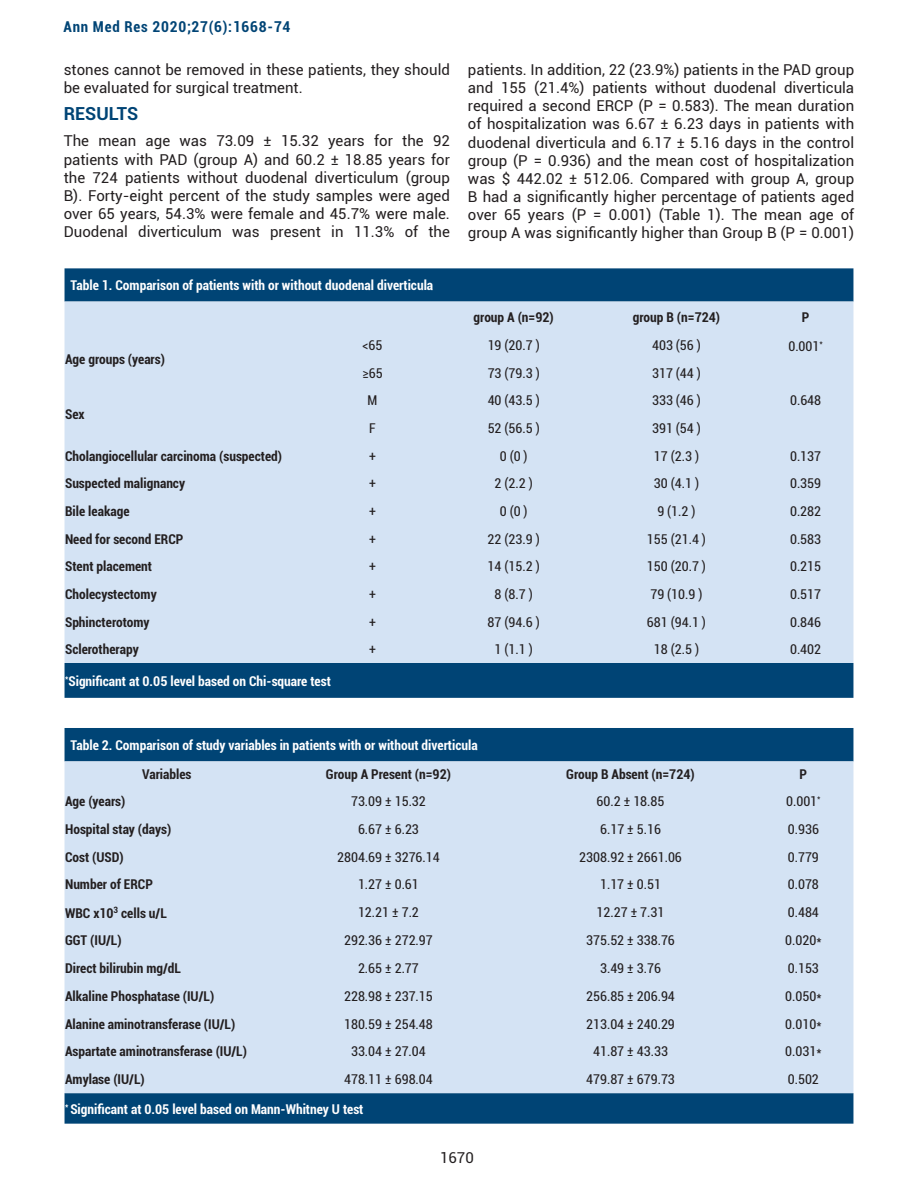
<style>
.page{position:relative;width:918px;height:1188px;background:#fff}
.page>*{position:absolute;margin:0;border:0;box-sizing:border-box;transform-origin:0 0}
.t1{font:700 18px "Roboto";color:#004475}
.t2{font:15px/18.1px "Roboto";color:#231f20;text-align:justify}
.t3{font:700 condensed 15px "Roboto";letter-spacing:.05em;color:#004475}
.t4{font:condensed 13.5px "Roboto";color:#231f20}
.t5{font:700 condensed 13.5px "Roboto";color:#231f20}
.t6{font:700 condensed 13.5px "Roboto";color:#fff}
</style>
<div class="page">
<div style="left:65px;top:268px;width:788px;height:430px;background:#004475"></div>
<div style="left:65px;top:302px;width:788px;height:361px;background:#d4e3f4"></div>
<div style="left:65px;top:728px;width:788px;height:396px;background:#004475"></div>
<div style="left:65px;top:761px;width:788px;height:332px;background:#d4e3f4"></div>
<p class="t3" style="left:64px;top:16px;width:228px">Ann Med Res 2020;27(6):1668-74</p>
<p class="t2" style="left:64px;top:60px;width:388px">stones cannot be removed in these patients, they should be evaluated for surgical treatment.</p>
<p class="t1" style="left:64px;top:101px;width:76px">RESULTS</p>
<p class="t2" style="left:64px;top:132px;width:388px">The mean age was 73.09 ± 15.32 years for the 92 patients with PAD (group A) and 60.2 ± 18.85 years for the 724 patients without duodenal diverticulum (group B). Forty-eight percent of the study samples were aged over 65 years, 54.3% were female and 45.7% were male.<br>Duodenal diverticulum was present in 11.3% of the</p>
<p class="t6" style="left:71px;top:276px;width:364px">Table 1. Comparison of patients with or without duodenal diverticula</p>
<p class="t2" style="left:468px;top:60px;width:388px">patients. In addition, 22 (23.9%) patients in the PAD group and 155 (21.4%) patients without duodenal diverticula required a second ERCP (P = 0.583). The mean duration of hospitalization was 6.67 ± 6.23 days in patients with duodenal diverticula and 6.17 ± 5.16 days in the control group (P = 0.936) and the mean cost of hospitalization was $ 442.02 ± 512.06. Compared with group A, group B had a significantly higher percentage of patients aged over 65 years (P = 0.001) (Table 1). The mean age of group A was significantly higher than Group B (P = 0.001)</p>
<p class="t5" style="left:474px;top:307px;width:82px">group A (n=92)</p>
<p class="t5" style="left:633px;top:307px;width:89px">group B (n=724)</p>
<p class="t5" style="left:802px;top:307px;width:9px">P</p>
<p class="t5" style="left:65px;top:350px;width:101px">Age groups (years)</p>
<p class="t5" style="left:65px;top:405px;width:21px">Sex</p>
<p class="t4" style="left:363px;top:336px;width:21px">&lt;65</p>
<p class="t4" style="left:488px;top:336px;width:54px">19 (20.7 )</p>
<p class="t4" style="left:652px;top:336px;width:50px">403 (56 )</p>
<p class="t4" style="left:788px;top:337px;width:36px">0.001<sup>*</sup></p>
<p class="t4" style="left:362px;top:364px;width:22px">≥65</p>
<p class="t4" style="left:488px;top:364px;width:54px">73 (79.3 )</p>
<p class="t4" style="left:652px;top:364px;width:50px">317 (44 )</p>
<p class="t4" style="left:368px;top:391px;width:11px">M</p>
<p class="t4" style="left:488px;top:391px;width:54px">40 (43.5 )</p>
<p class="t4" style="left:652px;top:391px;width:50px">333 (46 )</p>
<p class="t4" style="left:790px;top:391px;width:33px">0.648</p>
<p class="t4" style="left:369px;top:419px;width:8px">F</p>
<p class="t4" style="left:488px;top:419px;width:54px">52 (56.5 )</p>
<p class="t4" style="left:652px;top:419px;width:50px">391 (54 )</p>
<p class="t5" style="left:65px;top:446px;width:219px">Cholangiocellular carcinoma (suspected)</p>
<p class="t4" style="left:369px;top:447px;width:8px">+</p>
<p class="t4" style="left:500px;top:447px;width:29px">0 (0 )</p>
<p class="t4" style="left:654px;top:447px;width:47px">17 (2.3 )</p>
<p class="t4" style="left:790px;top:447px;width:33px">0.137</p>
<p class="t5" style="left:65px;top:474px;width:122px">Suspected malignancy</p>
<p class="t4" style="left:369px;top:474px;width:8px">+</p>
<p class="t4" style="left:495px;top:474px;width:40px">2 (2.2 )</p>
<p class="t4" style="left:654px;top:474px;width:47px">30 (4.1 )</p>
<p class="t4" style="left:790px;top:474px;width:33px">0.359</p>
<p class="t5" style="left:65px;top:502px;width:66px">Bile leakage</p>
<p class="t4" style="left:369px;top:502px;width:8px">+</p>
<p class="t4" style="left:500px;top:502px;width:29px">0 (0 )</p>
<p class="t4" style="left:657px;top:502px;width:40px">9 (1.2 )</p>
<p class="t4" style="left:790px;top:502px;width:33px">0.282</p>
<p class="t5" style="left:65px;top:529px;width:120px">Need for second ERCP</p>
<p class="t4" style="left:369px;top:529px;width:8px">+</p>
<p class="t4" style="left:488px;top:529px;width:54px">22 (23.9 )</p>
<p class="t4" style="left:647px;top:529px;width:61px">155 (21.4 )</p>
<p class="t4" style="left:790px;top:529px;width:33px">0.583</p>
<p class="t5" style="left:65px;top:557px;width:89px">Stent placement</p>
<p class="t4" style="left:369px;top:557px;width:8px">+</p>
<p class="t4" style="left:488px;top:557px;width:54px">14 (15.2 )</p>
<p class="t4" style="left:647px;top:557px;width:61px">150 (20.7 )</p>
<p class="t4" style="left:790px;top:557px;width:33px">0.215</p>
<p class="t5" style="left:65px;top:585px;width:93px">Cholecystectomy</p>
<p class="t4" style="left:369px;top:585px;width:8px">+</p>
<p class="t4" style="left:495px;top:585px;width:40px">8 (8.7 )</p>
<p class="t4" style="left:650px;top:585px;width:54px">79 (10.9 )</p>
<p class="t4" style="left:790px;top:585px;width:33px">0.517</p>
<p class="t5" style="left:65px;top:612px;width:86px">Sphincterotomy</p>
<p class="t4" style="left:369px;top:612px;width:8px">+</p>
<p class="t4" style="left:488px;top:612px;width:54px">87 (94.6 )</p>
<p class="t4" style="left:647px;top:612px;width:61px">681 (94.1 )</p>
<p class="t4" style="left:790px;top:612px;width:33px">0.846</p>
<p class="t5" style="left:65px;top:640px;width:75px">Sclerotherapy</p>
<p class="t4" style="left:369px;top:640px;width:8px">+</p>
<p class="t4" style="left:495px;top:640px;width:40px">1 (1.1 )</p>
<p class="t4" style="left:654px;top:640px;width:47px">18 (2.5 )</p>
<p class="t4" style="left:790px;top:640px;width:33px">0.402</p>
<p class="t6" style="left:65px;top:672px;width:267px"><sup>*</sup>Significant at 0.05 level based on Chi-square test</p>
<p class="t6" style="left:71px;top:735px;width:409px">Table 2. Comparison of study variables in patients with or without diverticula</p>
<p class="t5" style="left:142px;top:765px;width:51px">Variables</p>
<p class="t5" style="left:326px;top:765px;width:127px">Group A Present (n=92)</p>
<p class="t5" style="left:566px;top:765px;width:130px">Group B Absent (n=724)</p>
<p class="t5" style="left:800px;top:765px;width:9px">P</p>
<p class="t5" style="left:65px;top:792px;width:62px">Age (years)</p>
<p class="t4" style="left:351px;top:792px;width:76px">73.09 ± 15.32</p>
<p class="t4" style="left:597px;top:792px;width:69px">60.2 ± 18.85</p>
<p class="t4" style="left:786px;top:792px;width:36px">0.001<sup>*</sup></p>
<p class="t5" style="left:65px;top:819px;width:108px">Hospital stay (days)</p>
<p class="t4" style="left:358px;top:819px;width:62px">6.67 ± 6.23</p>
<p class="t4" style="left:600px;top:819px;width:62px">6.17 ± 5.16</p>
<p class="t4" style="left:788px;top:819px;width:33px">0.936</p>
<p class="t5" style="left:65px;top:847px;width:60px">Cost (USD)</p>
<p class="t4" style="left:337px;top:847px;width:104px">2804.69 ± 3276.14</p>
<p class="t4" style="left:579px;top:847px;width:104px">2308.92 ± 2661.06</p>
<p class="t4" style="left:788px;top:847px;width:33px">0.779</p>
<p class="t5" style="left:65px;top:875px;width:89px">Number of ERCP</p>
<p class="t4" style="left:358px;top:875px;width:62px">1.27 ± 0.61</p>
<p class="t4" style="left:600px;top:875px;width:62px">1.17 ± 0.51</p>
<p class="t4" style="left:788px;top:875px;width:33px">0.078</p>
<p class="t5" style="left:65px;top:904px;width:103px">WBC x10<sup>3</sup> cells u/L</p>
<p class="t4" style="left:358px;top:903px;width:62px">12.21 ± 7.2</p>
<p class="t4" style="left:597px;top:903px;width:69px">12.27 ± 7.31</p>
<p class="t4" style="left:788px;top:903px;width:33px">0.484</p>
<p class="t5" style="left:65px;top:931px;width:58px">GGT (IU/L)</p>
<p class="t4" style="left:344px;top:931px;width:90px">292.36 ± 272.97</p>
<p class="t4" style="left:586px;top:931px;width:90px">375.52 ± 338.76</p>
<p class="t4" style="left:785px;top:931px;width:38px">0.020*</p>
<p class="t5" style="left:65px;top:959px;width:118px">Direct bilirubin mg/dL</p>
<p class="t4" style="left:358px;top:959px;width:62px">2.65 ± 2.77</p>
<p class="t4" style="left:600px;top:959px;width:62px">3.49 ± 3.76</p>
<p class="t4" style="left:788px;top:959px;width:33px">0.153</p>
<p class="t5" style="left:65px;top:986px;width:151px">Alkaline Phosphatase (IU/L)</p>
<p class="t4" style="left:344px;top:987px;width:90px">228.98 ± 237.15</p>
<p class="t4" style="left:586px;top:987px;width:90px">256.85 ± 206.94</p>
<p class="t4" style="left:785px;top:987px;width:38px">0.050*</p>
<p class="t5" style="left:65px;top:1014px;width:172px">Alanine aminotransferase (IU/L)</p>
<p class="t4" style="left:344px;top:1014px;width:90px">180.59 ± 254.48</p>
<p class="t4" style="left:586px;top:1014px;width:90px">213.04 ± 240.29</p>
<p class="t4" style="left:785px;top:1014px;width:38px">0.010*</p>
<p class="t5" style="left:65px;top:1042px;width:183px">Aspartate aminotransferase (IU/L)</p>
<p class="t4" style="left:351px;top:1042px;width:76px">33.04 ± 27.04</p>
<p class="t4" style="left:593px;top:1042px;width:76px">41.87 ± 43.33</p>
<p class="t4" style="left:785px;top:1042px;width:38px">0.031*</p>
<p class="t5" style="left:65px;top:1070px;width:81px">Amylase (IU/L)</p>
<p class="t4" style="left:344px;top:1070px;width:90px">478.11 ± 698.04</p>
<p class="t4" style="left:586px;top:1070px;width:90px">479.87 ± 679.73</p>
<p class="t4" style="left:788px;top:1070px;width:33px">0.502</p>
<p class="t6" style="left:65px;top:1100px;width:300px"><sup>*</sup> Significant at 0.05 level based on Mann-Whitney U test</p>
<p class="t2" style="left:440px;top:1148px;width:35px">1670</p>
</div>
